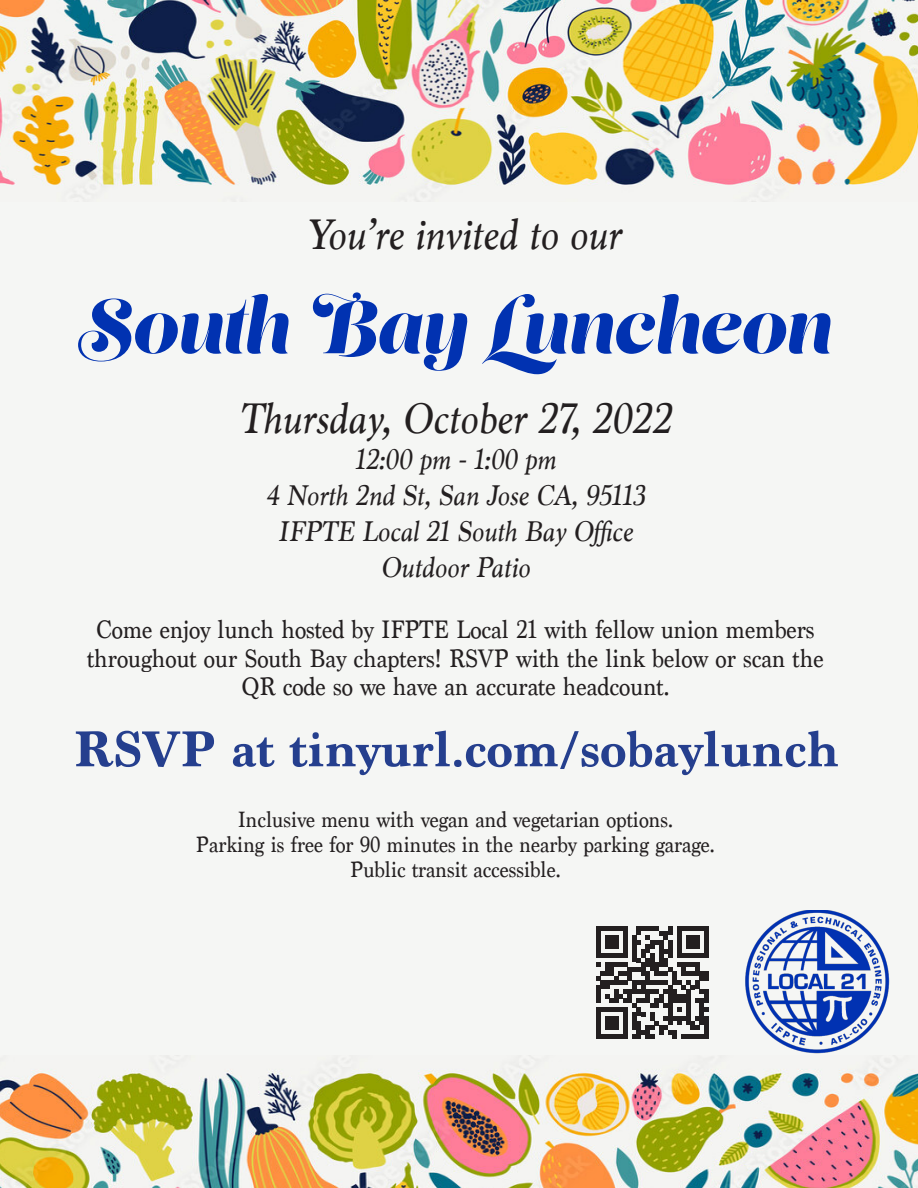
<style>
.page{position:relative;width:918px;height:1188px;background:#fff}
.page>*{position:absolute;margin:0;border:0;box-sizing:border-box;transform-origin:0 0}
.t1{font:75px "Lust Script";color:#0132b1}
.t2{font:700 52.5px "Marion";color:#253f8e}
.t3{font:italic 45px "Marion";color:#231f20}
.t4{font:italic 30px "Marion";color:#231f20}
.t5{font:26.7px/28.8px "Marion";color:#231f20;text-align:center;scale:.9 1}
.t6{font:23.25px "Marion";color:#231f20;scale:.9 1}
</style>
<div class="page">
<div style="left:0;top:122px;width:918px;height:1066px;background:#f5f6f4"></div>
<img style="left:0;top:1055px;width:918px;height:133px">
<img style="left:0;top:0;width:918px;height:202px">
<svg style="left:596px;top:926px;width:113px;height:113px"></svg>
<div style="left:704px;top:1016px;width:5px;height:14px;background:#231f20"></div>
<div style="left:704px;top:1030px;width:5px;height:9px;background:#231f20"></div>
<img style="left:745px;top:911px;width:145px;height:143px">
<p class="t3" style="left:306px;top:205px;width:317px">You’re invited to our</p>
<p class="t1" style="left:80px;top:279px;width:755px">South Bay Luncheon</p>
<p class="t3" style="left:240px;top:389px;width:433px">Thursday, October 27, 2022</p>
<p class="t4" style="left:355px;top:439px;width:203px">12:00 pm - 1:00 pm</p>
<p class="t4" style="left:266px;top:475px;width:380px">4 North 2nd St, San Jose CA, 95113</p>
<p class="t4" style="left:278px;top:511px;width:356px">IFPTE Local 21 South Bay Office</p>
<p class="t4" style="left:381px;top:547px;width:151px">Outdoor Patio</p>
<p class="t5" style="left:87px;top:615px;width:820px">Come enjoy lunch hosted by IFPTE Local 21 with fellow union members throughout our South Bay chapters! RSVP with the link below or scan the<br>QR code so we have an accurate headcount.</p>
<p class="t2" style="left:73px;top:718px;width:768px">RSVP at tinyurl.com/sobaylunch</p>
<p class="t6" style="left:238px;top:805px;width:485px">Inclusive menu with vegan and vegetarian options.</p>
<p class="t6" style="left:196px;top:830px;width:578px">Parking is free for 90 minutes in the nearby parking garage.</p>
<p class="t6" style="left:350px;top:856px;width:235px">Public transit accessible.</p>
</div>
